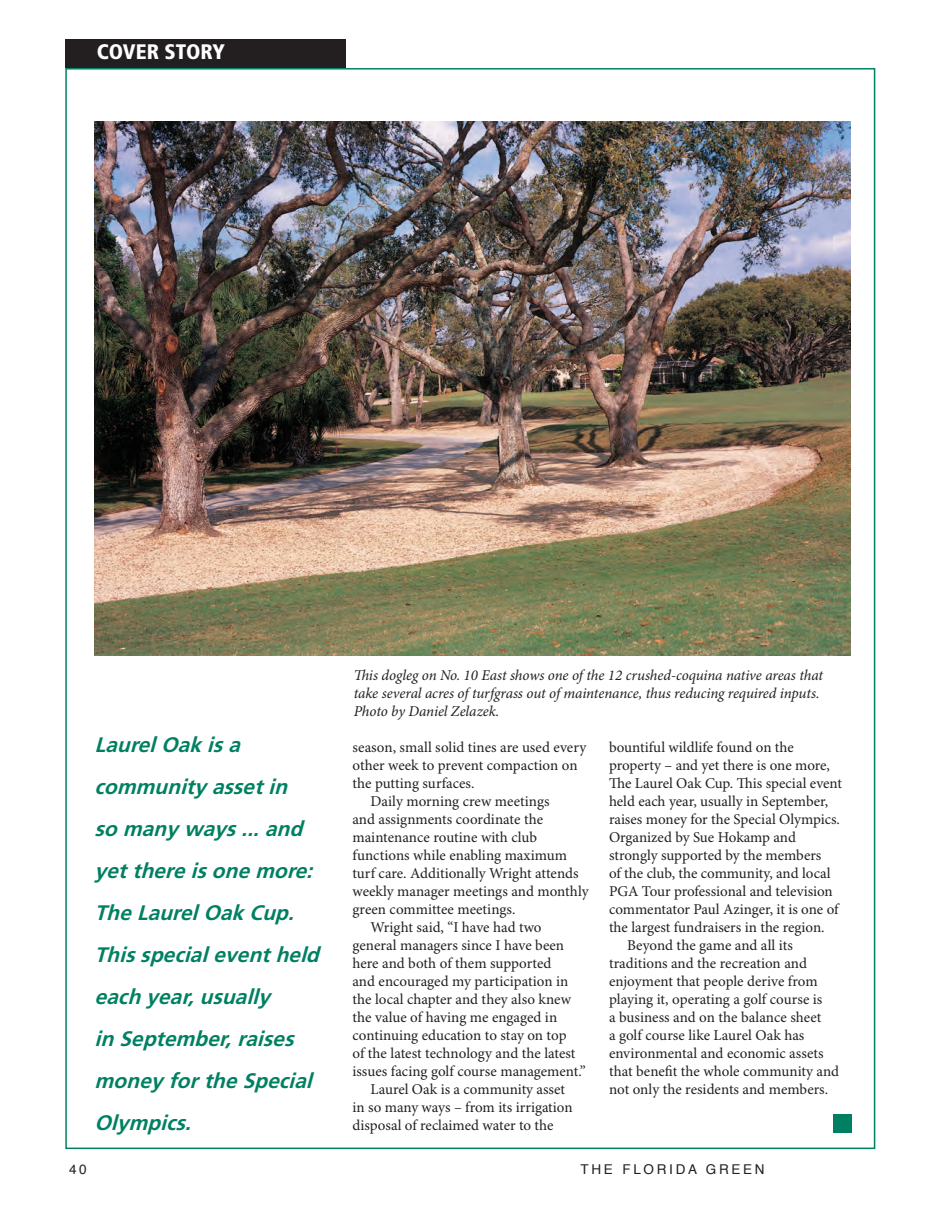
<style>
.page{position:relative;width:945px;height:1215px;background:#fff}
.page>*{position:absolute;margin:0;border:0;box-sizing:border-box;transform-origin:0 0}
.t1{font:italic 700 21px/42px "Frutiger";color:#008062}
.t2{font:900 condensed 21px "Frutiger";color:#fff}
.t3{font:15px "Minion Pro";color:#231f20}
.t4{font:italic 15px/18px "Minion Pro";letter-spacing:-.01em;color:#231f20}
.t5{font:13.5px "Helvetica";letter-spacing:.2em;color:#231f20}
</style>
<div class="page">
<div style="left:65px;top:39px;width:281px;height:29px;background:#231f20"></div>
<img style="left:94px;top:122px;width:756px;height:534px">
<div style="left:834px;top:1114px;width:18px;height:19px;background:#008062"></div>
<h1 class="t2" style="left:97px;top:39px;width:129px">COVER STORY</h1>
<h1 class="t1" style="left:94px;top:723px;width:232px">LaurelOakisa communityassetin so manyways...and yetthereisonemore:<br>TheLaurelOakCup.<br>Thisspecialeventheld each year,usually<br>in September,raises moneyfortheSpecial<br>Olympics.</h1>
<p class="t4" style="left:354px;top:666px;width:471px">This dogleg on No. 10 East shows one of the 12 crushed-coquina native areas that take several acres of turfgrass out of maintenance, thus reducing required inputs.<br>Photo by Daniel Zelazek.</p>
<p class="t3" style="left:352px;top:738px;width:235px">season, small solid tines are used every</p>
<p class="t3" style="left:352px;top:756px;width:227px">other week to prevent compaction on</p>
<p class="t3" style="left:352px;top:774px;width:124px">the putting surfaces.</p>
<p class="t3" style="left:370px;top:792px;width:181px">Daily morning crew meetings</p>
<p class="t3" style="left:352px;top:810px;width:192px">and assignments coordinate the</p>
<p class="t3" style="left:352px;top:828px;width:186px">maintenance routine with club</p>
<p class="t3" style="left:352px;top:846px;width:216px">functions while enabling maximum</p>
<p class="t3" style="left:352px;top:864px;width:228px">turf care. Additionally Wright attends</p>
<p class="t3" style="left:352px;top:882px;width:238px">weekly manager meetings and monthly</p>
<p class="t3" style="left:352px;top:900px;width:165px">green committee meetings.</p>
<p class="t3" style="left:370px;top:918px;width:173px">Wright said, “I have had two</p>
<p class="t3" style="left:352px;top:936px;width:213px">general managers since I have been</p>
<p class="t3" style="left:352px;top:954px;width:200px">here and both of them supported</p>
<p class="t3" style="left:352px;top:972px;width:217px">and encouraged my participation in</p>
<p class="t3" style="left:352px;top:990px;width:220px">the local chapter and they also knew</p>
<p class="t3" style="left:352px;top:1008px;width:206px">the value of having me engaged in</p>
<p class="t3" style="left:352px;top:1026px;width:216px">continuing education to stay on top</p>
<p class="t3" style="left:352px;top:1044px;width:225px">of the latest technology and the latest</p>
<p class="t3" style="left:352px;top:1062px;width:235px">issues facing golf course management.”</p>
<p class="t3" style="left:370px;top:1080px;width:196px">Laurel Oak is a community asset</p>
<p class="t3" style="left:352px;top:1098px;width:222px">in so many ways – from its irrigation</p>
<p class="t3" style="left:352px;top:1116px;width:203px">disposal of reclaimed water to the</p>
<p class="t3" style="left:609px;top:738px;width:186px">bountiful wildlife found on the</p>
<p class="t3" style="left:609px;top:756px;width:222px">property – and yet there is one more,</p>
<p class="t3" style="left:609px;top:774px;width:235px">The Laurel Oak Cup. This special event</p>
<p class="t3" style="left:609px;top:792px;width:221px">held each year, usually in September,</p>
<p class="t3" style="left:609px;top:810px;width:232px">raises money for the Special Olympics.</p>
<p class="t3" style="left:609px;top:828px;width:188px">Organized by Sue Hokamp and</p>
<p class="t3" style="left:609px;top:846px;width:214px">strongly supported by the members</p>
<p class="t3" style="left:609px;top:864px;width:223px">of the club, the community, and local</p>
<p class="t3" style="left:609px;top:882px;width:225px">PGA Tour professional and television</p>
<p class="t3" style="left:609px;top:900px;width:231px">commentator Paul Azinger, it is one of</p>
<p class="t3" style="left:609px;top:918px;width:217px">the largest fundraisers in the region.</p>
<p class="t3" style="left:627px;top:936px;width:167px">Beyond the game and all its</p>
<p class="t3" style="left:609px;top:954px;width:199px">traditions and the recreation and</p>
<p class="t3" style="left:609px;top:972px;width:210px">enjoyment that people derive from</p>
<p class="t3" style="left:609px;top:990px;width:215px">playing it, operating a golf course is</p>
<p class="t3" style="left:609px;top:1008px;width:214px">a business and on the balance sheet</p>
<p class="t3" style="left:609px;top:1026px;width:197px">a golf course like Laurel Oak has</p>
<p class="t3" style="left:609px;top:1044px;width:216px">environmental and economic assets</p>
<p class="t3" style="left:609px;top:1062px;width:232px">that benefit the whole community and</p>
<p class="t3" style="left:609px;top:1080px;width:221px">not only the residents and members.</p>
<p class="t5" style="left:69px;top:1158px;width:19px">40</p>
<p class="t5" style="left:581px;top:1158px;width:186px">THE FLORIDA GREEN</p>
</div>
